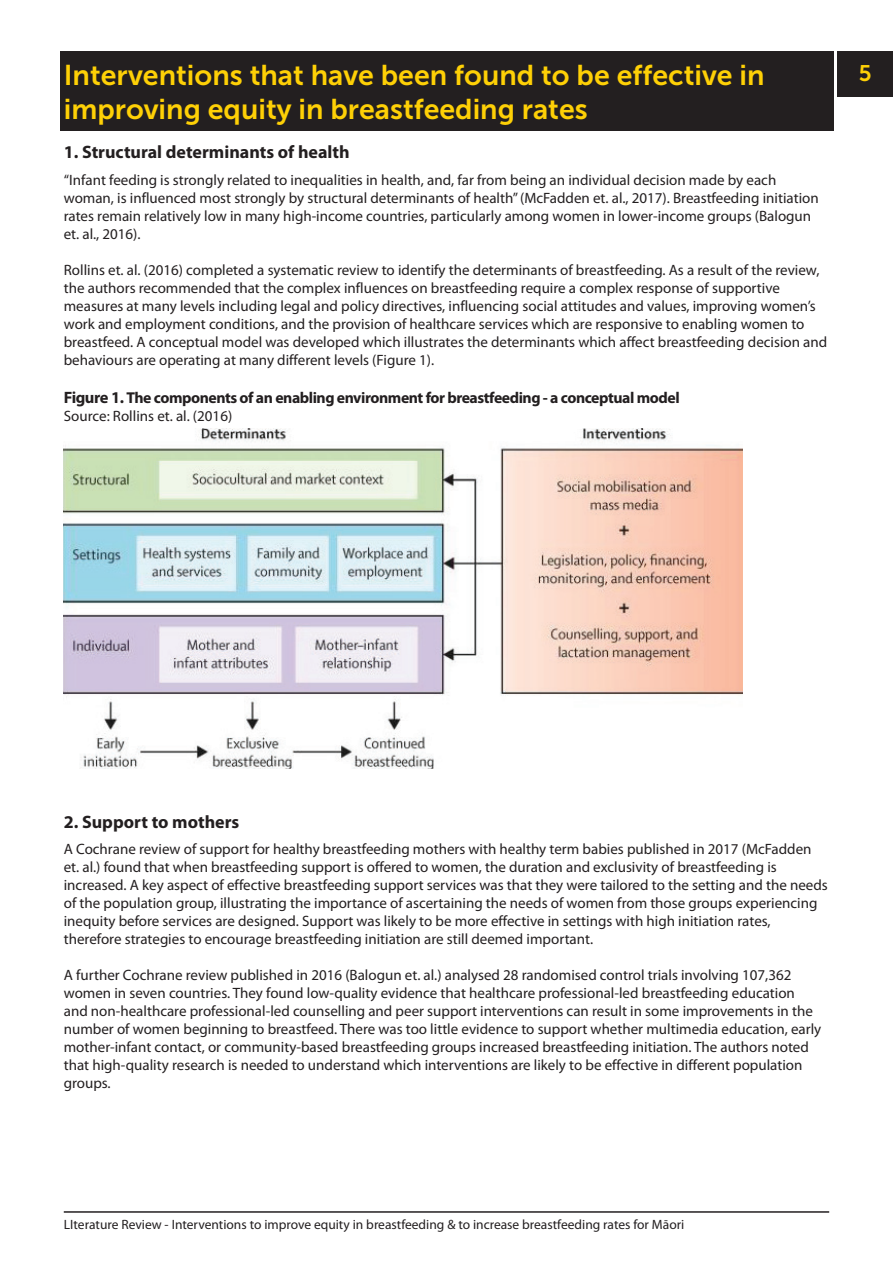
<style>
.page{position:relative;width:893px;height:1263px;background:#fff}
.page>*{position:absolute;margin:0;border:0;box-sizing:border-box;transform-origin:0 0}
.t1{font:28.5px/34.2px "Museo Sans 700";color:#fed006}
.t2{font:22.5px "Museo Sans 700";color:#fed006}
.t3{font:700 18px "Myriad Pro";color:#231f20}
.t4{font:700 15.75px "Myriad Pro";letter-spacing:-.03em;color:#231f20}
.t5{font:15px/18px "Myriad Pro";color:#231f20}
.t6{font:13.5px "Myriad Pro";color:#231f20}
.s1{font-size:16.5px}
</style>
<div class="page">
<div style="left:838px;top:51px;width:55px;height:46px;background:#231f20"></div>
<hr style="left:64px;top:1211px;width:765px;height:2px;background:#231f20">
<div style="left:60px;top:51px;width:773px;height:80px;background:#231f20"></div>
<img style="left:64px;top:429px;width:678px;height:340px">
<h1 class="t1" style="left:64px;top:58px;width:702px">Interventions that have been found to be effective in improving equity in breastfeeding rates</h1>
<p class="t3" style="left:64px;top:140px;width:287px">1. Structural determinants of health</p>
<p class="t5" style="left:64px;top:170px;width:756px">“Infant feeding is strongly related to inequalities in health, and, far from being an individual decision made by each woman, is influenced most strongly by structural determinants of health” (McFadden et. al., 2017). Breastfeeding initiation rates remain relatively low in many high-income countries, particularly among women in lower-income groups (Balogun et. al., 2016).</p>
<p class="t5" style="left:64px;top:260px;width:765px">Rollins et. al. (2016) completed a systematic review to identify the determinants of breastfeeding. As a result of the review, the authors recommended that the complex influences on breastfeeding require a complex response of supportive measures at many levels including legal and policy directives, influencing social attitudes and values, improving women’s work and employment conditions, and the provision of healthcare services which are responsive to enabling women to breastfeed. A conceptual model was developed which illustrates the determinants which affect breastfeeding decision and behaviours are operating at many different levels (Figure 1).</p>
<p class="t4" style="left:64px;top:387px;width:617px"><span class="s1">Figure 1.</span> The components of an enabling environment for breastfeeding - a conceptual model</p>
<p class="t5" style="left:64px;top:406px;width:170px">Source: Rollins et. al. (2016)</p>
<h2 class="t2" style="left:859px;top:60px;width:14px">5</h2>
<p class="t3" style="left:64px;top:810px;width:177px">2. Support to mothers</p>
<p class="t5" style="left:64px;top:840px;width:765px">A Cochrane review of support for healthy breastfeeding mothers with healthy term babies published in 2017 (McFadden et. al.) found that when breastfeeding support is offered to women, the duration and exclusivity of breastfeeding is increased. A key aspect of effective breastfeeding support services was that they were tailored to the setting and the needs of the population group, illustrating the importance of ascertaining the needs of women from those groups experiencing inequity before services are designed. Support was likely to be more effective in settings with high initiation rates, therefore strategies to encourage breastfeeding initiation are still deemed important.</p>
<p class="t5" style="left:64px;top:966px;width:759px">A further Cochrane review published in 2016 (Balogun et. al.) analysed 28 randomised control trials involving 107,362 women in seven countries. They found low-quality evidence that healthcare professional-led breastfeeding education and non-healthcare professional-led counselling and peer support interventions can result in some improvements in the number of women beginning to breastfeed. There was too little evidence to support whether multimedia education, early mother-infant contact, or community-based breastfeeding groups increased breastfeeding initiation. The authors noted that high-quality research is needed to understand which interventions are likely to be effective in different population groups.</p>
<p class="t6" style="left:64px;top:1216px;width:622px">LIterature Review - Interventions to improve equity in breastfeeding &amp; to increase breastfeeding rates for Māori</p>
</div>
